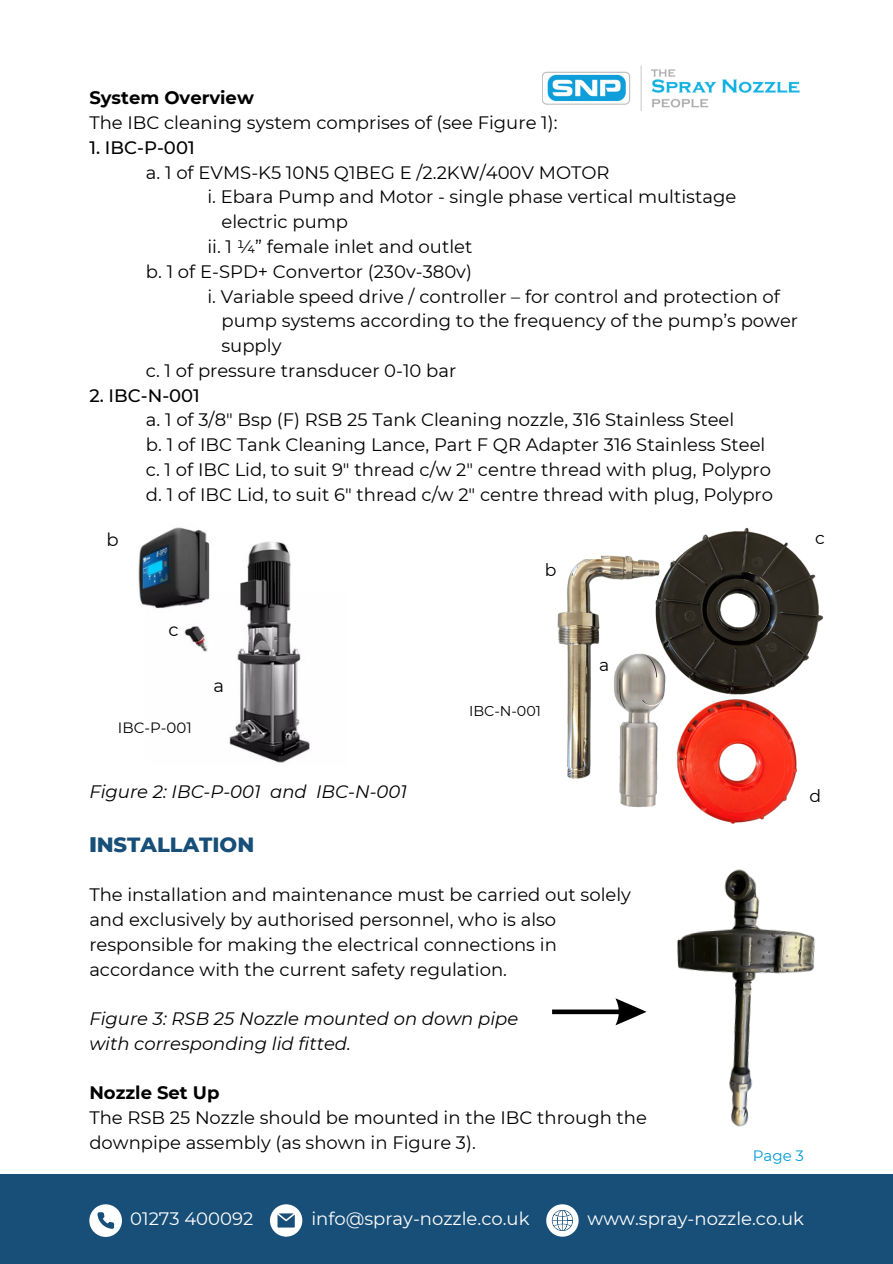
<style>
.page{position:relative;width:893px;height:1264px;background:#fff}
.page>*{position:absolute;margin:0;border:0;box-sizing:border-box;transform-origin:0 0}
.t1{font:800 21px "Montserrat";color:#184f78}
.t2{font:18px "Montserrat";color:#000}
.t3{font:italic 18px "Montserrat";color:#000}
.t4{font:18px "Montserrat";color:#fff}
.t5{font:700 18px "Montserrat";color:#000}
.t6{font:500 18px "Montserrat";color:#000}
.t7{font:17.25px "Montserrat";color:#000}
.t8{font:15px "Montserrat";color:#000}
.t9{font:15px "Montserrat";color:#009dd7}
.t10{font:14.25px "Montserrat";color:#000}
.s1{font-weight:900}
</style>
<div class="page">
<div style="left:0;top:1174px;width:892px;height:89px;background:#184f78"></div>
<img style="left:542px;top:65px;width:258px;height:46px">
<svg style="left:89px;top:1204px;width:33px;height:32px"></svg>
<svg style="left:270px;top:1204px;width:32px;height:32px"></svg>
<svg style="left:546px;top:1204px;width:32px;height:32px"></svg>
<svg style="left:552px;top:1009px;width:57px;height:6px"></svg>
<img style="left:138px;top:527px;width:172px;height:236px">
<img style="left:609px;top:869px;width:206px;height:258px">
<img style="left:557px;top:527px;width:267px;height:297px">
<div style="left:585px;top:542px;width:15px;height:16px;background:#fff"></div>
<svg style="left:584px;top:657px;width:93px;height:167px"></svg>
<img style="left:609px;top:648px;width:60px;height:159px">
<p class="t5" style="left:89px;top:87px;width:166px">System Overview</p>
<p class="t2" style="left:89px;top:112px;width:469px">The IBC cleaning system comprises of (see Figure 1):</p>
<p class="t6" style="left:89px;top:136px;width:107px">1. IBC-P-001</p>
<p class="t2" style="left:146px;top:161px;width:465px">a. 1 of EVMS-K5 10N5 Q1BEG E /2.2KW/400V MOTOR</p>
<p class="t2" style="left:207px;top:186px;width:530px">i. Ebara Pump and Motor - single phase vertical multistage</p>
<p class="t2" style="left:221px;top:211px;width:128px">electric pump</p>
<p class="t2" style="left:207px;top:235px;width:266px">ii. 1 ¼” female inlet and outlet</p>
<p class="t2" style="left:146px;top:260px;width:327px">b. 1 of E-SPD+ Convertor (230v-380v)</p>
<p class="t2" style="left:207px;top:285px;width:574px">i. Variable speed drive / controller – for control and protection of</p>
<p class="t2" style="left:221px;top:310px;width:578px">pump systems according to the frequency of the pump’s power</p>
<p class="t2" style="left:221px;top:334px;width:61px">supply</p>
<p class="t2" style="left:146px;top:359px;width:312px">c. 1 of pressure transducer 0-10 bar</p>
<p class="t6" style="left:89px;top:384px;width:112px">2. IBC-N-001</p>
<p class="t2" style="left:146px;top:409px;width:590px">a. 1 of 3/8" Bsp (F) RSB 25 Tank Cleaning nozzle, 316 Stainless Steel</p>
<p class="t2" style="left:146px;top:433px;width:621px">b. 1 of IBC Tank Cleaning Lance, Part F QR Adapter 316 Stainless Steel</p>
<p class="t2" style="left:146px;top:458px;width:626px">c. 1 of IBC Lid, to suit 9" thread c/w 2" centre thread with plug, Polypro</p>
<p class="t2" style="left:146px;top:483px;width:628px">d. 1 of IBC Lid, to suit 6" thread c/w 2" centre thread with plug, Polypro</p>
<p class="t2" style="left:106px;top:529px;width:14px">b</p>
<p class="t7" style="left:544px;top:559px;width:13px">b</p>
<p class="t7" style="left:815px;top:527px;width:11px">c</p>
<p class="t2" style="left:168px;top:618px;width:12px">c</p>
<p class="t8" style="left:118px;top:718px;width:75px">IBC-P-001</p>
<p class="t2" style="left:213px;top:674px;width:12px">a</p>
<p class="t10" style="left:469px;top:702px;width:73px">IBC-N-001</p>
<p class="t7" style="left:599px;top:654px;width:12px">a</p>
<p class="t3" style="left:89px;top:780px;width:319px">Figure 2: IBC-P-001 and IBC-N-001</p>
<p class="t1" style="left:89px;top:831px;width:166px"><span class="s1">I</span>NSTALLATION</p>
<p class="t2" style="left:89px;top:883px;width:543px">The installation and maintenance must be carried out solely</p>
<p class="t2" style="left:89px;top:908px;width:468px">and exclusively by authorised personnel, who is also</p>
<p class="t2" style="left:89px;top:933px;width:469px">responsible for making the electrical connections in</p>
<p class="t2" style="left:89px;top:958px;width:419px">accordance with the current safety regulation.</p>
<p class="t3" style="left:89px;top:1007px;width:430px">Figure 3: RSB 25 Nozzle mounted on down pipe</p>
<p class="t3" style="left:89px;top:1032px;width:263px">with corresponding lid fitted.</p>
<p class="t5" style="left:89px;top:1081px;width:132px">Nozzle Set Up</p>
<p class="t2" style="left:89px;top:1106px;width:559px">The RSB 25 Nozzle should be mounted in the IBC through the</p>
<p class="t2" style="left:89px;top:1131px;width:388px">downpipe assembly (as shown in Figure 3).</p>
<p class="t7" style="left:809px;top:785px;width:13px">d</p>
<p class="t9" style="left:752px;top:1146px;width:53px">Page 3</p>
<p class="t4" style="left:130px;top:1207px;width:124px">01273 400092</p>
<p class="t4" style="left:311px;top:1207px;width:220px">info@spray-nozzle.co.uk</p>
<p class="t4" style="left:587px;top:1207px;width:218px">www.spray-nozzle.co.uk</p>
</div>
